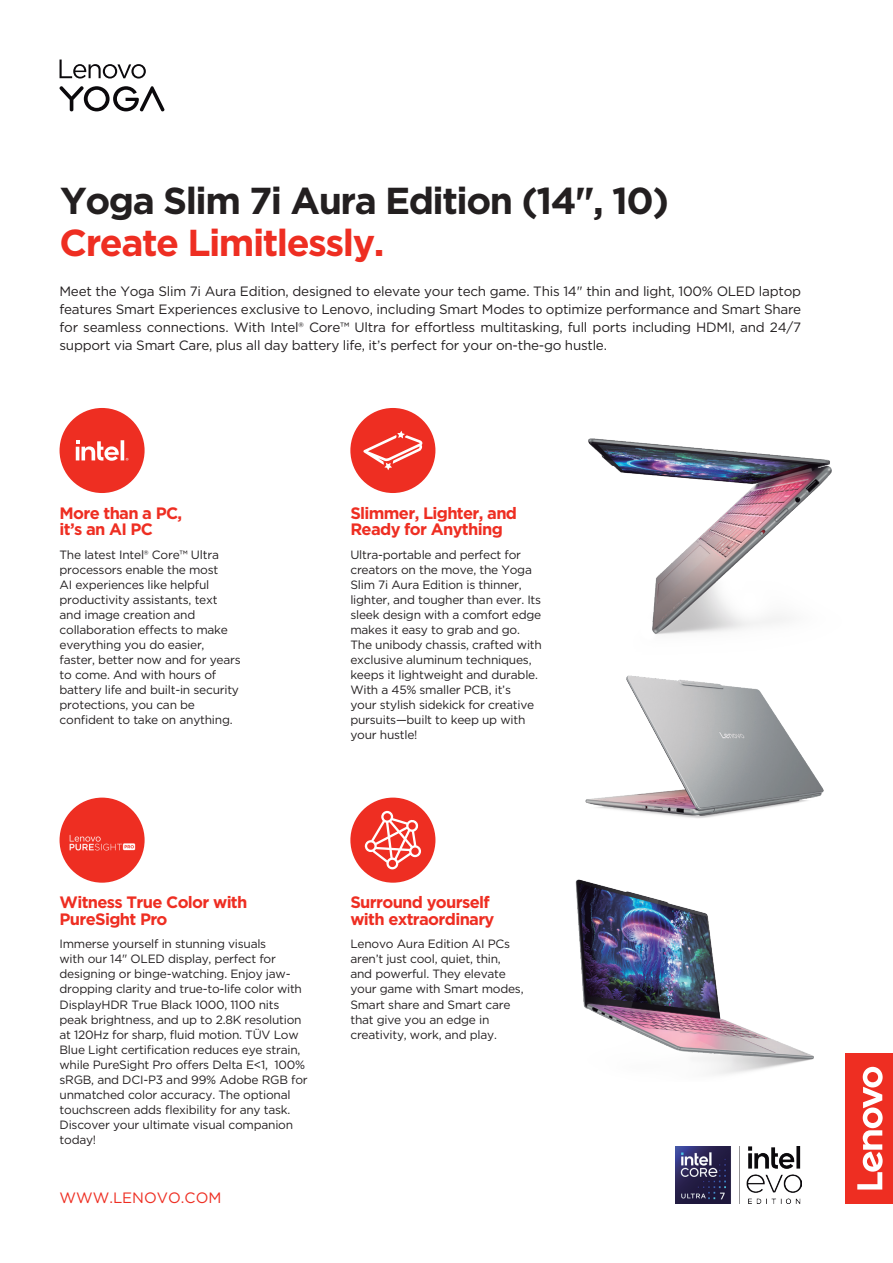
<style>
.page{position:relative;width:893px;height:1263px;background:#fff}
.page>*{position:absolute;margin:0;border:0;box-sizing:border-box;transform-origin:0 0}
.t1{font:700 37.5px "Gotham";letter-spacing:-.04em;color:#231f20}
.t2{font:700 37.5px "Gotham";letter-spacing:-.04em;color:#ee2e22}
.t3{font:700 16.5px/16.5px "Gotham";letter-spacing:-.04em;color:#ee2e22}
.t4{font:15px "Gotham";color:#ee2e22}
.t5{font:13.5px/18px "Gotham";letter-spacing:-.02em;color:#231f20;text-align:justify}
.t6{font:12px/15px "Gotham";letter-spacing:-.02em;color:#231f20}
</style>
<div class="page">
<img style="left:585px;top:675px;width:239px;height:143px">
<img style="left:575px;top:879px;width:239px;height:195px">
<img style="left:588px;top:438px;width:244px;height:197px">
<div style="left:846px;top:1053px;width:47px;height:150px;background:#ee2e22"></div>
<svg style="left:857px;top:1067px;width:26px;height:122px"></svg>
<svg style="left:60px;top:60px;width:86px;height:19px"></svg>
<svg style="left:59px;top:86px;width:106px;height:25px"></svg>
<div style="left:59px;top:408px;width:86px;height:85px;background:#ee2e22;border-radius:50%"></div>
<svg style="left:76px;top:440px;width:52px;height:21px"></svg>
<div style="left:60px;top:798px;width:85px;height:85px;background:#ee2e22;border-radius:50%"></div>
<div style="left:350px;top:408px;width:85px;height:85px;background:#ee2e22;border-radius:50%"></div>
<div style="left:350px;top:797px;width:86px;height:86px;background:#ee2e22;border-radius:50%"></div>
<img style="left:676px;top:1146px;width:125px;height:57px">
<svg style="left:365px;top:811px;width:56px;height:59px"></svg>
<svg style="left:363px;top:431px;width:59px;height:39px"></svg>
<img style="left:59px;top:817px;width:86px;height:52px">
<h1 class="t1" style="left:60px;top:176px;width:610px">Yoga Slim 7i Aura Edition (14", 10)</h1>
<h1 class="t2" style="left:60px;top:218px;width:326px">Create Limitlessly.</h1>
<p class="t5" style="left:60px;top:282px;width:743px">Meet the Yoga Slim 7i Aura Edition, designed to elevate your tech game. This 14" thin and light, 100% OLED laptop features Smart Experiences exclusive to Lenovo, including Smart Modes to optimize performance and Smart Share for seamless connections. With Intel® Core™ Ultra for effortless multitasking, full ports including HDMI, and 24/7 support via Smart Care, plus all day battery life, it’s perfect for your on-the-go hustle.</p>
<h2 class="t3" style="left:60px;top:505px;width:124px">More than a PC, it’s an AI PC</h2>
<p class="t6" style="left:60px;top:547px;width:183px">The latest Intel® Core™ Ultra processors enable the most<br>AI experiences like helpful productivity assistants, text and image creation and collaboration effects to make everything you do easier, faster, better now and for years to come. And with hours of battery life and built-in security protections, you can be confident to take on anything.</p>
<h2 class="t3" style="left:350px;top:505px;width:168px">Slimmer, Lighter, and<br>Ready for Anything</h2>
<p class="t6" style="left:350px;top:547px;width:193px">Ultra-portable and perfect for creators on the move, the Yoga<br>Slim 7i Aura Edition is thinner, lighter, and tougher than ever. Its sleek design with a comfort edge makes it easy to grab and go.<br>The unibody chassis, crafted with exclusive aluminum techniques, keeps it lightweight and durable.<br>With a 45% smaller PCB, it’s<br>your stylish sidekick for creative pursuits—built to keep up with your hustle!</p>
<h2 class="t3" style="left:60px;top:894px;width:189px">Witness True Color with<br>PureSight Pro</h2>
<p class="t6" style="left:60px;top:936px;width:250px">Immerse yourself in stunning visuals<br>with our 14" OLED display, perfect for designing or binge-watching. Enjoy jaw&shy;dropping clarity and true-to-life color with DisplayHDR True Black 1000, 1100 nits peak brightness, and up to 2.8K resolution at 120Hz for sharp, fluid motion. TÜV Low Blue Light certification reduces eye strain, while PureSight Pro offers Delta E&lt;1, 100% sRGB, and DCI-P3 and 99% Adobe RGB for unmatched color accuracy. The optional touchscreen adds flexibility for any task.<br>Discover your ultimate visual companion today!</p>
<p class="t4" style="left:60px;top:1188px;width:163px">WWW.LENOVO.COM</p>
<h2 class="t3" style="left:350px;top:894px;width:146px">Surround yourself with extraordinary</h2>
<p class="t6" style="left:350px;top:936px;width:175px">Lenovo Aura Edition AI PCs aren’t just cool, quiet, thin, and powerful. They elevate your game with Smart modes,<br>Smart share and Smart care that give you an edge in creativity, work, and play.</p>
</div>
